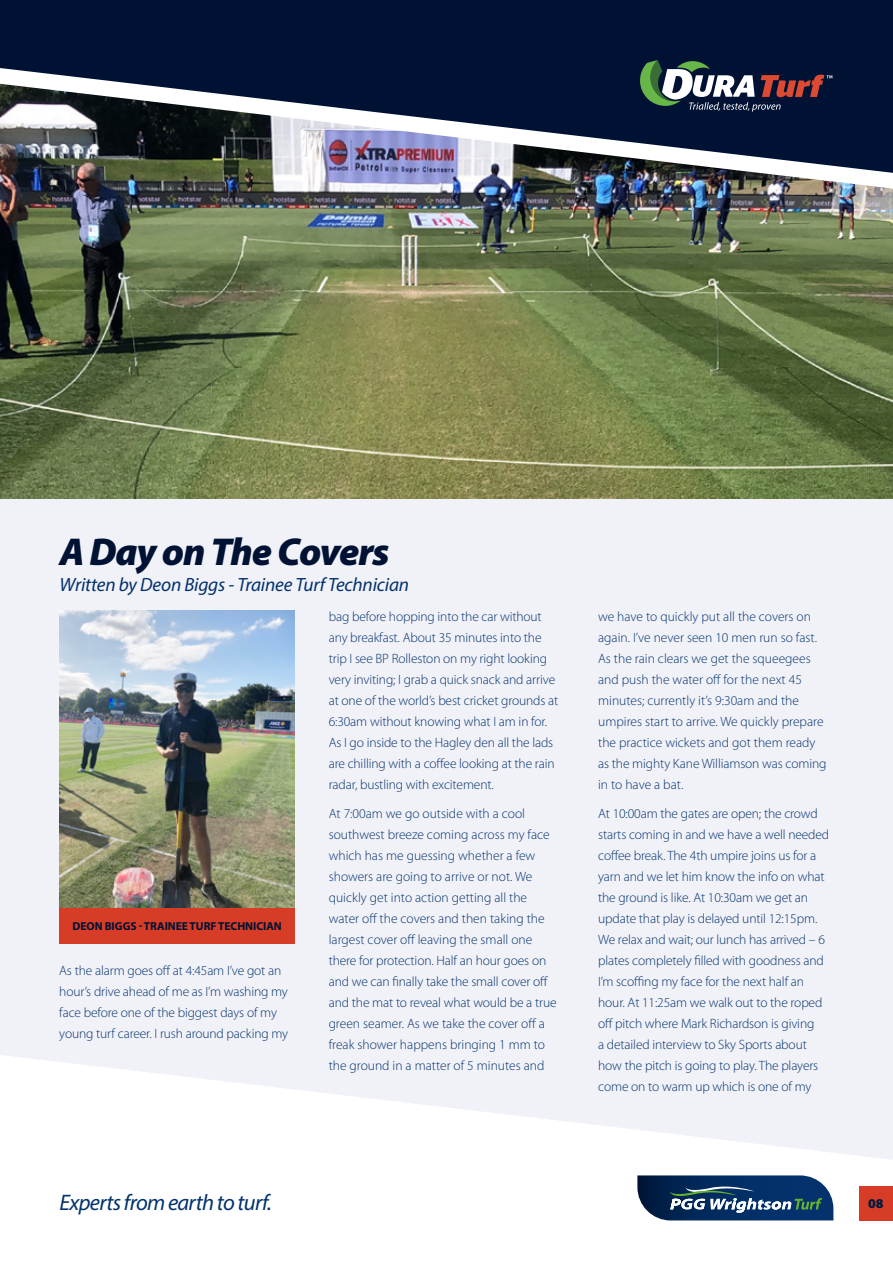
<style>
.page{position:relative;width:893px;height:1263px;background:#f1f1f8}
.page>*{position:absolute;margin:0;border:0;box-sizing:border-box;transform-origin:0 0}
.t1{font:italic 900 39px "Myriad Pro";letter-spacing:-.03em;color:#001234}
.t2{font:italic 22.5px "Myriad Pro";letter-spacing:-.03em;color:#03326c}
.t3{font:italic 19.2px "Myriad Pro";letter-spacing:-.01em;color:#03326c}
.t4{font:300 13.5px/21px "Myriad Pro";letter-spacing:-.01em;color:#03326c}
.t5{font:900 13.5px "Myriad Pro";color:#021a3c}
.t6{font:700 11.55px "Myriad Pro";letter-spacing:-.005em;color:#001234}
</style>
<div class="page">
<img style="left:0;top:190px;width:893px;height:309px">
<img style="left:59px;top:610px;width:236px;height:298px">
<div style="left:59px;top:908px;width:236px;height:36px;background:#d73c27"></div>
<svg style="left:0;top:1055px;width:893px;height:208px;fill:#fff"></svg>
<div style="left:859px;top:1186px;width:34px;height:34px;background:#d73c27"></div>
<svg style="left:637px;top:1175px;width:196px;height:45px;background:#2c4f75"></svg>
<img style="left:0;top:174px;width:893px;height:16px">
<svg style="left:0;top:0;width:893px;height:174px;background:#2e3a53"></svg>
<svg style="left:637px;top:60px;width:195px;height:52px;background:#444c57"></svg>
<h1 class="t1" style="left:60px;top:526px;width:332px">A Day on The Covers</h1>
<h3 class="t3" style="left:60px;top:573px;width:351px">Written by Deon Biggs - Trainee Turf Technician</h3>
<p class="t6" style="left:72px;top:919px;width:211px">DEON BIGGS - TRAINEE TURF TECHNICIAN</p>
<p class="t4" style="left:59px;top:959px;width:230px">As the alarm goes off at 4:45am I’ve got an hour’s drive ahead of me as I’m washing my face before one of the biggest days of my young turf career. I rush around packing my</p>
<p class="t4" style="left:329px;top:605px;width:231px">bag before hopping into the car without any breakfast. About 35 minutes into the trip I see BP Rolleston on my right looking very inviting; I grab a quick snack and arrive at one of the world’s best cricket grounds at 6:30am without knowing what I am in for.<br>As I go inside to the Hagley den all the lads are chilling with a coffee looking at the rain radar, bustling with excitement.</p>
<p class="t4" style="left:329px;top:803px;width:229px">At 7:00am we go outside with a cool southwest breeze coming across my face which has me guessing whether a few showers are going to arrive or not. We quickly get into action getting all the water off the covers and then taking the largest cover off leaving the small one there for protection. Half an hour goes on and we can finally take the small cover off and the mat to reveal what would be a true green seamer. As we take the cover off a freak shower happens bringing 1 mm to the ground in a matter of 5 minutes and</p>
<p class="t4" style="left:598px;top:605px;width:230px">we have to quickly put all the covers on again. I’ve never seen 10 men run so fast.<br>As the rain clears we get the squeegees and push the water off for the next 45 minutes; currently it’s 9:30am and the umpires start to arrive. We quickly prepare the practice wickets and got them ready as the mighty Kane Williamson was coming in to have a bat.</p>
<p class="t4" style="left:598px;top:803px;width:233px">At 10:00am the gates are open; the crowd starts coming in and we have a well needed coffee break. The 4th umpire joins us for a yarn and we let him know the info on what the ground is like. At 10:30am we get an update that play is delayed until 12:15pm.<br>We relax and wait; our lunch has arrived – 6 plates completely filled with goodness and I’m scoffing my face for the next half an hour. At 11:25am we walk out to the roped off pitch where Mark Richardson is giving<br>a detailed interview to Sky Sports about how the pitch is going to play. The players come on to warm up which is one of my</p>
<h2 class="t2" style="left:60px;top:1188px;width:214px">Experts from earth to turf.</h2>
<p class="t5" style="left:868px;top:1194px;width:17px">08</p>
</div>
